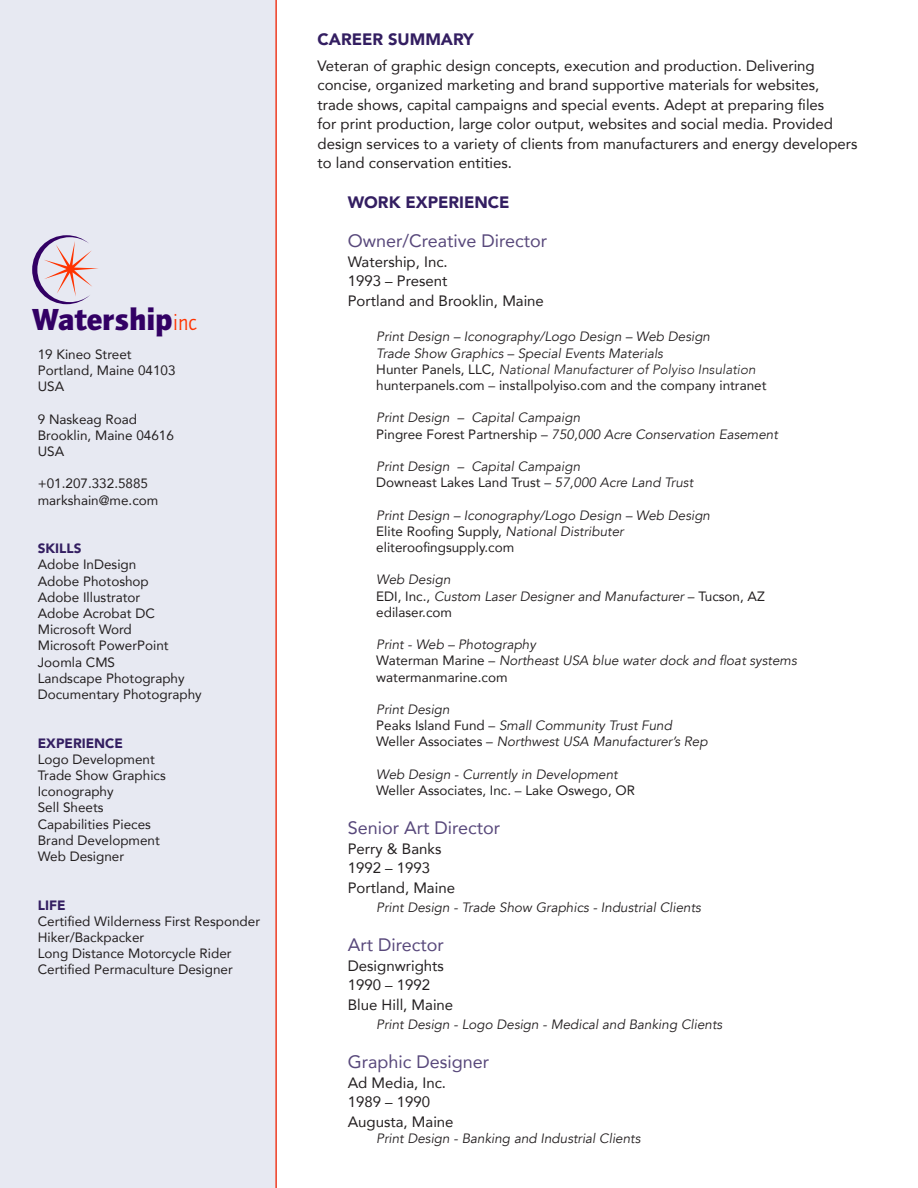
<style>
.page{position:relative;width:918px;height:1188px;background:#fff}
.page>*{position:absolute;margin:0;border:0;box-sizing:border-box;transform-origin:0 0}
.t1{font:900 31.5px "Quay Sans ITC";color:#320064}
.t2{font:18px "Avenir";color:#58487b}
.t3{font:900 16.5px "Avenir";color:#331e61}
.t4{font:15px/19.5px "Avenir";color:#231f20}
.t5{font:italic 13.5px/16.2px "Avenir";color:#231f20}
.t6{font:13.5px "Avenir";color:#231f20}
.t7{font:900 13.5px "Avenir";color:#331e61}
.s1{font-weight:400;font-size:22.35px;color:#f30}
.s2{font-style:normal}
.s3{font-weight:300}
</style>
<div class="page">
<div style="left:0;top:0;width:275px;height:1188px;background:#e7e9f2"></div>
<svg style="left:32px;top:235px;width:66px;height:69px"></svg>
<hr style="left:275px;top:0;width:2px;height:1188px;background:#ef3c23">
<p class="t1" style="left:32px;top:300px;width:166px">Watership<span class="s1">inc</span></p>
<p class="t6" style="left:38px;top:343px;width:95px">19 Kineo Street</p>
<p class="t6" style="left:38px;top:360px;width:139px">Portland, Maine 04103</p>
<p class="t6" style="left:38px;top:376px;width:28px">USA</p>
<p class="t6" style="left:38px;top:408px;width:101px">9 Naskeag Road</p>
<p class="t6" style="left:38px;top:424px;width:138px">Brooklin, Maine 04616</p>
<p class="t6" style="left:38px;top:441px;width:28px">USA</p>
<p class="t6" style="left:38px;top:473px;width:112px">+01.207.332.5885</p>
<p class="t6" style="left:38px;top:489px;width:122px">markshain@me.com</p>
<p class="t7" style="left:38px;top:537px;width:45px">SKILLS</p>
<p class="t6" style="left:38px;top:554px;width:100px">Adobe InDesign</p>
<p class="t6" style="left:38px;top:570px;width:113px">Adobe Photoshop</p>
<p class="t6" style="left:38px;top:586px;width:104px">Adobe Illustrator</p>
<p class="t6" style="left:38px;top:603px;width:119px">Adobe Acrobat DC</p>
<p class="t6" style="left:38px;top:619px;width:96px">Microsoft Word</p>
<p class="t6" style="left:38px;top:635px;width:132px">Microsoft PowerPoint</p>
<p class="t6" style="left:38px;top:651px;width:79px">Joomla CMS</p>
<p class="t6" style="left:38px;top:667px;width:148px">Landscape Photography</p>
<p class="t6" style="left:38px;top:684px;width:165px">Documentary Photography</p>
<p class="t7" style="left:38px;top:731px;width:87px">EXPERIENCE</p>
<p class="t6" style="left:38px;top:748px;width:119px">Logo Development</p>
<p class="t6" style="left:38px;top:765px;width:130px">Trade Show Graphics</p>
<p class="t6" style="left:38px;top:781px;width:77px">Iconography</p>
<p class="t6" style="left:38px;top:797px;width:67px">Sell Sheets</p>
<p class="t6" style="left:38px;top:813px;width:115px">Capabilities Pieces</p>
<p class="t6" style="left:38px;top:829px;width:124px">Brand Development</p>
<p class="t6" style="left:38px;top:846px;width:88px">Web Designer</p>
<p class="t7" style="left:38px;top:893px;width:29px">LIFE</p>
<p class="t6" style="left:38px;top:910px;width:224px">Certified Wilderness First Responder</p>
<p class="t6" style="left:38px;top:927px;width:108px">Hiker/Backpacker</p>
<p class="t6" style="left:38px;top:943px;width:195px">Long Distance Motorcycle Rider</p>
<p class="t6" style="left:38px;top:959px;width:197px">Certified Permaculture Designer</p>
<p class="t3" style="left:318px;top:25px;width:158px">CAREER SUMMARY</p>
<p class="t4" style="left:318px;top:55px;width:542px">Veteran of graphic design concepts, execution and production. Delivering concise, organized marketing and brand supportive materials for websites, trade shows, capital campaigns and special events. Adept at preparing files<br>for print production, large color output, websites and social media. Provided design services to a variety of clients from manufacturers and energy developers to land conservation entities.</p>
<p class="t3" style="left:348px;top:188px;width:163px">WORK EXPERIENCE</p>
<h2 class="t2" style="left:348px;top:226px;width:201px">Owner/Creative Director</h2>
<p class="t4" style="left:348px;top:251px;width:198px">Watership, Inc.<br>1993 – Present<br>Portland and Brooklin, Maine</p>
<p class="t5" style="left:376px;top:329px;width:392px">Print Design – Iconography/Logo Design – Web Design<br>Trade Show Graphics – Special Events Materials<br><span class="s2">Hunter Panels, LLC,</span> <span class="s3">National Manufacturer of Polyiso Insulation </span><span class="s2">hunterpanels.com – installpolyiso.com and the company intranet</span></p>
<p class="t5" style="left:376px;top:410px;width:403px">Print Design – Capital Campaign<br><span class="s2">Pingree Forest Partnership –</span> 750,000 Acre Conservation Easement</p>
<p class="t5" style="left:376px;top:458px;width:318px">Print Design – Capital Campaign<br><span class="s2">Downeast Lakes Land Trust –</span> 57,000 Acre Land Trust</p>
<p class="t5" style="left:376px;top:507px;width:335px">Print Design – Iconography/Logo Design – Web Design<br><span class="s2">Elite Roofing Supply,</span> National Distributer <span class="s2">eliteroofingsupply.com</span></p>
<p class="t5" style="left:376px;top:572px;width:390px">Web Design<br><span class="s2">EDI, Inc.,</span> Custom Laser Designer and Manufacturer <span class="s2">– Tucson, AZ edilaser.com</span></p>
<p class="t5" style="left:376px;top:637px;width:422px">Print - Web – Photography<br><span class="s2">Waterman Marine –</span> Northeast USA blue water dock and float systems <span class="s2">watermanmarine.com</span></p>
<p class="t5" style="left:376px;top:701px;width:333px">Print Design<br><span class="s2">Peaks Island Fund –</span> Small Community Trust Fund<br><span class="s2">Weller Associates –</span> Northwest USA Manufacturer’s Rep</p>
<p class="t5" style="left:376px;top:766px;width:243px">Web Design - Currently in Development</p>
<p class="t6" style="left:376px;top:779px;width:260px">Weller Associates, Inc. – Lake Oswego, OR</p>
<h2 class="t2" style="left:348px;top:813px;width:154px">Senior Art Director</h2>
<p class="t4" style="left:348px;top:838px;width:109px">Perry &amp; Banks<br>1992 – 1993<br>Portland, Maine</p>
<p class="t5" style="left:376px;top:899px;width:326px">Print Design - Trade Show Graphics - Industrial Clients</p>
<h2 class="t2" style="left:348px;top:930px;width:98px">Art Director</h2>
<p class="t4" style="left:348px;top:955px;width:107px">Designwrights<br>1990 – 1992<br>Blue Hill, Maine</p>
<p class="t5" style="left:376px;top:1016px;width:348px">Print Design - Logo Design - Medical and Banking Clients</p>
<h2 class="t2" style="left:348px;top:1047px;width:143px">Graphic Designer</h2>
<p class="t4" style="left:348px;top:1072px;width:107px">Ad Media, Inc.<br>1989 – 1990<br>Augusta, Maine</p>
<p class="t5" style="left:376px;top:1130px;width:266px">Print Design - Banking and Industrial Clients</p>
</div>
